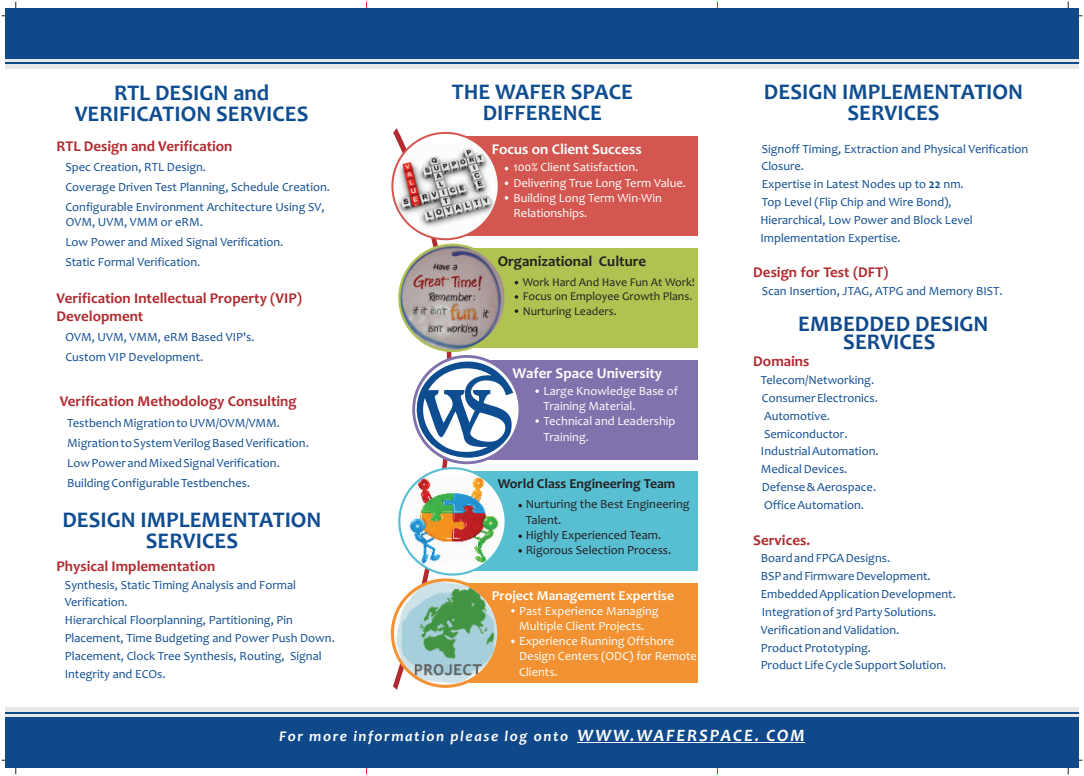
<style>
.page{position:relative;width:1084px;height:776px;background:#fff}
.page>*{position:absolute;margin:0;border:0;box-sizing:border-box;transform-origin:0 0}
.t1{font:700 22.5px/20.5px "Candara";color:#0f4d91;text-align:center}
.t2{font:700 22.5px/17.8px "Candara";color:#0f498a;text-align:center}
.t3{font:700 15px/17.8px "Candara";color:#b02a2f}
.t4{font:italic 700 15px "Candara";letter-spacing:.105em;color:#fff}
.t5{font:700 15px "Candara";color:#fff}
.t6{font:700 15px "Candara";color:#231f20}
.t7{font:700 13.75px "Candara";color:#fff}
.t8{font:700 13.75px "Candara";color:#231f20}
.t9{font:12.5px/17.8px "Candara";color:#0f4d91}
.t10{font:12.5px/15.2px "Candara";color:#fff}
.t11{font:12.5px/15.2px "Candara";color:#231f20}
.t12{font:11.88px/14.5px "Candara";color:#231f20}
.s1{font-weight:700}
.s2{font-size:17.5px}
</style>
<div class="page">
<svg style="left:2px;top:2px;width:15px;height:15px"></svg>
<svg style="left:2px;top:760px;width:15px;height:14px"></svg>
<svg style="left:1068px;top:2px;width:14px;height:15px"></svg>
<svg style="left:1068px;top:760px;width:14px;height:14px"></svg>
<div style="left:5px;top:23px;width:1074px;height:46px;background:#e6e7e9"></div>
<div style="left:5px;top:9px;width:1074px;height:50px;background:#0f498a"></div>
<hr style="left:5px;top:62px;width:1074px;height:2px;background:#0f498a">
<div style="left:5px;top:707px;width:1074px;height:46px;background:#e6e7e9"></div>
<div style="left:5px;top:717px;width:1074px;height:50px;background:#0f498a"></div>
<hr style="left:5px;top:711px;width:1074px;height:2px;background:#0f498a">
<hr style="left:578px;top:742px;width:227px;height:1px;background:#fff">
<div style="left:462px;top:136px;width:236px;height:100px;background:#d35750"></div>
<div style="left:462px;top:248px;width:236px;height:99px;background:#b0c252"></div>
<div style="left:462px;top:360px;width:236px;height:99px;background:#8171ac"></div>
<div style="left:462px;top:472px;width:236px;height:99px;background:#58bed2"></div>
<div style="left:462px;top:583px;width:236px;height:99px;background:#f29233"></div>
<svg style="left:390px;top:128px;width:82px;height:562px"></svg>
<svg style="left:392px;top:133px;width:107px;height:106px"></svg>
<img style="left:392px;top:143px;width:105px;height:90px">
<div style="left:391px;top:132px;width:109px;height:108px;border:2px solid #d35750;border-radius:50%"></div>
<img style="left:399px;top:245px;width:107px;height:106px;border-radius:50%">
<div style="left:398px;top:243px;width:109px;height:109px;border:2px solid #b0c252;border-radius:50%"></div>
<img style="left:392px;top:580px;width:107px;height:106px;border-radius:50%">
<div style="left:391px;top:578px;width:109px;height:110px;border:3px solid #f29233;border-radius:50%"></div>
<svg style="left:399px;top:468px;width:107px;height:106px"></svg>
<img style="left:409px;top:475px;width:91px;height:92px">
<div style="left:398px;top:467px;width:109px;height:108px;border:2px solid #58bed2;border-radius:50%"></div>
<svg style="left:412px;top:355px;width:109px;height:109px"></svg>
<svg style="left:414px;top:356px;width:101px;height:102px"></svg>
<svg style="left:505px;top:181px;width:3px;height:4px"></svg>
<svg style="left:505px;top:196px;width:3px;height:4px"></svg>
<svg style="left:518px;top:504px;width:4px;height:3px"></svg>
<svg style="left:518px;top:534px;width:4px;height:4px"></svg>
<svg style="left:511px;top:609px;width:4px;height:3px"></svg>
<svg style="left:511px;top:639px;width:4px;height:4px"></svg>
<svg style="left:515px;top:295px;width:3px;height:4px"></svg>
<svg style="left:515px;top:309px;width:3px;height:4px"></svg>
<svg style="left:535px;top:389px;width:4px;height:4px"></svg>
<svg style="left:535px;top:419px;width:4px;height:4px"></svg>
<h1 class="t1" style="left:75px;top:85px;width:235px">RTL DESIGN and<br>VERIFICATION SERVICES</h1>
<h1 class="t1" style="left:452px;top:84px;width:183px">THE WAFER SPACE<br>DIFFERENCE</h1>
<p class="t3" style="left:57px;top:138px;width:178px">RTL Design and Verification</p>
<p class="t9" style="left:65px;top:159px;width:266px;line-height:19.9px">Spec Creation, RTL Design.<br>Coverage Driven Test Planning, Schedule Creation.<br>Configurable Environment Architecture Using SV,</p>
<p class="t9" style="left:65px;top:213px;width:219px;line-height:19.9px">OVM, UVM, VMM or eRM.<br>Low Power and Mixed Signal Verification.<br>Static Formal Verification.</p>
<p class="t3" style="left:57px;top:290px;width:247px">Verification Intellectual Property (VIP)<br>Development</p>
<p class="t9" style="left:65px;top:328px;width:191px;line-height:19.9px">OVM, UVM, VMM, eRM Based VIP's.<br>Custom VIP Development.</p>
<p class="t3" style="left:60px;top:394px;width:238px">Verification Methodology Consulting</p>
<p class="t9" style="left:67px;top:414px;width:243px;line-height:19.9px">Testbench Migration to UVM/OVM/VMM.<br>Migration to System Verilog Based Verification.<br>Low Power and Mixed Signal Verification.<br>Building Configurable Testbenches.</p>
<h1 class="t1" style="left:62px;top:512px;width:261px">DESIGN IMPLEMENTATION<br>SERVICES</h1>
<p class="t3" style="left:57px;top:558px;width:160px">Physical Implementation</p>
<p class="t9" style="left:65px;top:577px;width:272px">Synthesis, Static Timing Analysis and Formal Verification.<br>Hierarchical Floorplanning, Partitioning, Pin Placement, Time Budgeting and Power Push Down.<br>Placement, Clock Tree Synthesis, Routing, Signal Integrity and ECOs.</p>
<p class="t5" style="left:492px;top:143px;width:152px">Focus on Client Success</p>
<p class="t10" style="left:513px;top:161px;width:174px">100% Client Satisfaction.<br>Delivering True Long Term Value.<br>Building Long Term Win‐Win<br>Relationships.</p>
<p class="t6" style="left:498px;top:255px;width:150px">Organizational Culture</p>
<p class="t12" style="left:523px;top:276px;width:174px">Work Hard And Have Fun At Work!<br>Focus on Employee Growth Plans.<br>Nurturing Leaders.</p>
<p class="t5" style="left:513px;top:367px;width:151px">Wafer Space University</p>
<p class="t10" style="left:544px;top:384px;width:136px">Large Knowledge Base of<br>Training Material.<br>Technical and Leadership<br>Training.</p>
<p class="t8" style="left:498px;top:478px;width:179px">World Class Engineering Team</p>
<p class="t11" style="left:526px;top:498px;width:165px">Nurturing the Best Engineering<br>Talent.<br>Highly Experienced Team.<br>Rigorous Selection Process.</p>
<p class="t7" style="left:492px;top:590px;width:184px">Project Management Expertise</p>
<p class="t10" style="left:519px;top:604px;width:179px">Past Experience Managing<br>Multiple Client Projects.<br>Experience Running Offshore<br>Design Centers (ODC) for Remote<br>Clients.</p>
<h1 class="t1" style="left:764px;top:84px;width:261px">DESIGN IMPLEMENTATION<br>SERVICES</h1>
<p class="t9" style="left:760px;top:141px;width:269px">Signoff Timing, Extraction and Physical Verification Closure.<br>Expertise in Latest Nodes up to <span class="s1">22</span> nm.<br>Top Level (Flip Chip and Wire Bond),<br>Hierarchical, Low Power and Block Level Implementation Expertise.</p>
<p class="t3" style="left:753px;top:265px;width:137px">Design for Test (DFT)</p>
<p class="t9" style="left:762px;top:283px;width:243px">Scan Insertion, JTAG, ATPG and Memory BIST.</p>
<h1 class="t2" style="left:798px;top:317px;width:192px">EMBEDDED DESIGN<br>SERVICES</h1>
<p class="t3" style="left:753px;top:354px;width:58px">Domains</p>
<p class="t9" style="left:761px;top:372px;width:115px">Telecom/Networking.</p>
<p class="t9" style="left:753px;top:390px;width:126px">• Consumer Electronics.</p>
<p class="t9" style="left:753px;top:408px;width:78px">• Automotive.</p>
<p class="t9" style="left:753px;top:426px;width:96px">• Semiconductor.</p>
<p class="t9" style="left:761px;top:444px;width:119px;text-indent:-7px">•Industrial Automation.<br>Medical Devices.</p>
<p class="t9" style="left:753px;top:479px;width:124px">• Defense &amp; Aerospace.</p>
<p class="t9" style="left:753px;top:497px;width:112px">• Office Automation.</p>
<p class="t3" style="left:753px;top:532px;width:58px">Services.</p>
<p class="t9" style="left:761px;top:550px;width:197px;text-indent:-7px">•Board and FPGA Designs.<br>BSP and Firmware Development.<br>Embedded Application Development.</p>
<p class="t9" style="left:753px;top:604px;width:185px">• Integration of 3rd Party Solutions.</p>
<p class="t9" style="left:753px;top:622px;width:148px">•Verification and Validation.</p>
<p class="t9" style="left:761px;top:640px;width:187px;text-indent:-7px">•Product Prototyping.<br>Product Life Cycle Support Solution.</p>
<p class="t4" style="left:279px;top:730px;width:527px">For more information please log onto <span class="s2">WWW.WAFERSPACE. COM</span></p>
</div>
